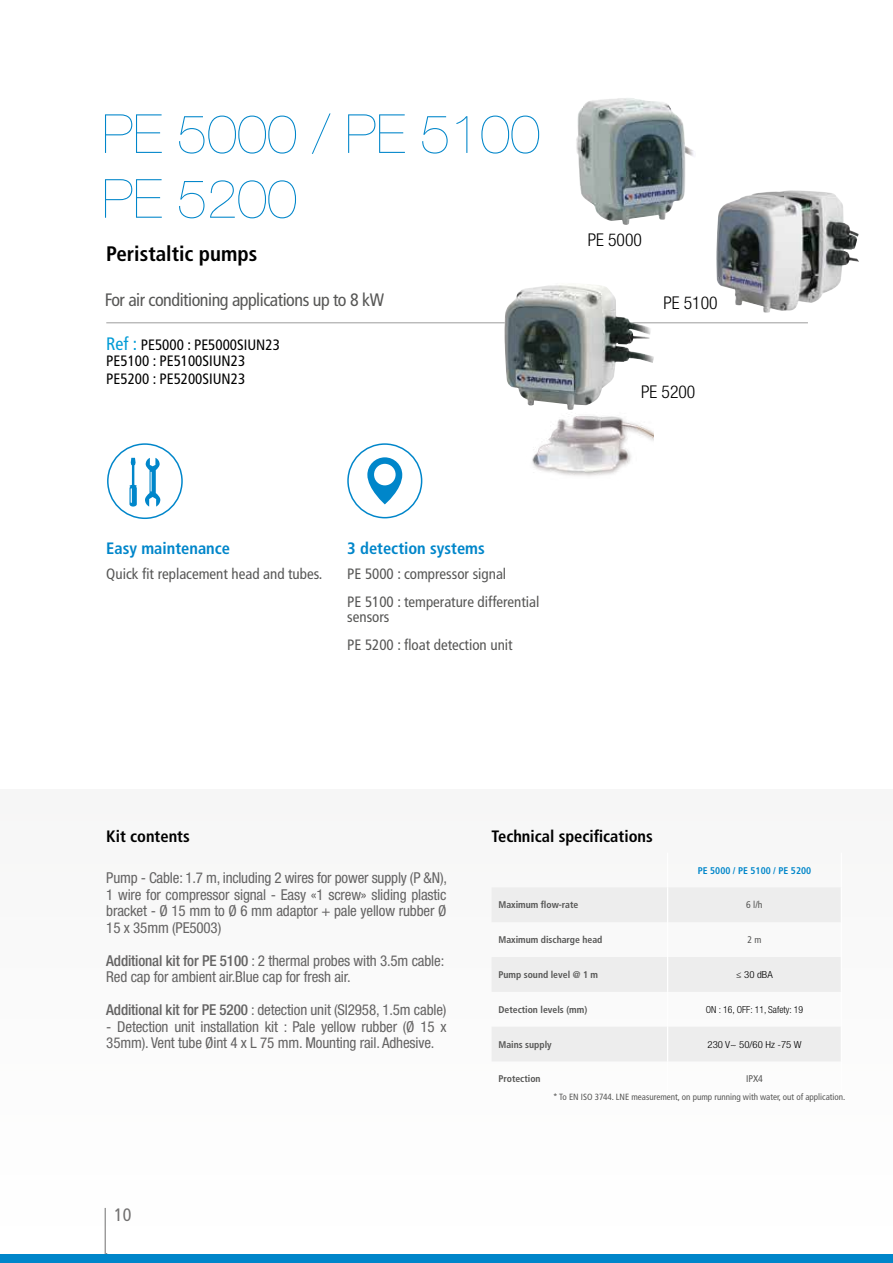
<style>
.page{position:relative;width:893px;height:1263px;background:#fff}
.page>*{position:absolute;margin:0;border:0;box-sizing:border-box;transform-origin:0 0}
.t1{font:200 54px/64.8px "Helvetica Neue LT Std";color:#0086ca}
.t2{font:700 condensed 21px "Frutiger LT Std";color:#000}
.t3{font:condensed 18px "Frutiger LT Std";letter-spacing:-.025em;color:#575756}
.t4{font:condensed 18px "Frutiger LT Std";color:#706f6f}
.t5{font:300 condensed 17.55px "Helvetica Neue LT Std";color:#000}
.t6{font:700 condensed 16.5px "Frutiger LT Std";color:#000}
.t7{font:700 condensed 16.5px "Frutiger LT Std";color:#0086ca}
.t8{font:condensed 15px/16.5px "Helvetica Neue LT Std";letter-spacing:-.01em;color:#646363}
.t9{font:condensed 15px/27.8px "Frutiger LT Std";color:#575756}
.t10{font:condensed 15px/16.5px "Frutiger LT Std";color:#000}
.t11{font:700 condensed 9.75px "Frutiger LT Std";color:#575756}
.t12{font:300 condensed 9.75px "Helvetica Neue LT Std";color:#000;scale:1.11 1}
.t13{font:300 condensed 9.75px "Helvetica Neue LT Std";color:#000}
.t14{font:700 condensed 9.75px "Frutiger LT Std";color:#0086ca}
.t15{font:condensed 9.75px "Frutiger LT Std";color:#575756}
.t16{font:condensed 9px "Frutiger LT Std";color:#575756}
.s1{font-size:18px;color:#009bd6}
.s2{font-weight:500}
</style>
<div class="page">
<hr style="left:106px;top:1220px;width:1px;height:43px;background:#706f6f">
<div style="left:0;top:789px;width:893px;height:463px;background:#fbfbfb"></div>
<hr style="left:106px;top:322px;width:702px;height:1px;background:#9d9d9c">
<img style="left:576px;top:98px;width:118px;height:127px">
<img style="left:716px;top:190px;width:143px;height:123px">
<hr style="left:105px;top:1208px;width:1px;height:55px;background:#706f6f">
<img style="left:532px;top:416px;width:122px;height:60px">
<img style="left:504px;top:284px;width:150px;height:126px">
<div style="left:107px;top:443px;width:76px;height:76px;border:2px solid #0086ca;border-radius:50%"></div>
<svg style="left:145px;top:458px;width:15px;height:49px"></svg>
<svg style="left:129px;top:458px;width:8px;height:49px"></svg>
<div style="left:347px;top:443px;width:75px;height:75px;border:2px solid #0086ca;border-radius:50%"></div>
<svg style="left:367px;top:457px;width:35px;height:47px"></svg>
<div style="left:0;top:1254px;width:893px;height:9px;background:#0086ca"></div>
<svg style="left:492px;top:888px;width:348px;height:173px;fill:#ededed"></svg>
<hr style="left:667px;top:853px;width:1px;height:34px;background:#fff">
<hr style="left:841px;top:853px;width:1px;height:34px;background:#fff">
<hr style="left:667px;top:887px;width:1px;height:35px;background:#fff">
<hr style="left:841px;top:887px;width:1px;height:35px;background:#fff">
<hr style="left:667px;top:922px;width:1px;height:35px;background:#fff">
<hr style="left:841px;top:922px;width:1px;height:35px;background:#fff">
<hr style="left:667px;top:957px;width:1px;height:35px;background:#fff">
<hr style="left:841px;top:957px;width:1px;height:35px;background:#fff">
<hr style="left:667px;top:992px;width:1px;height:35px;background:#fff">
<hr style="left:841px;top:992px;width:1px;height:35px;background:#fff">
<hr style="left:667px;top:1027px;width:1px;height:34px;background:#fff">
<hr style="left:841px;top:1027px;width:1px;height:34px;background:#fff">
<hr style="left:667px;top:1061px;width:1px;height:35px;background:#fff">
<hr style="left:841px;top:1061px;width:1px;height:35px;background:#fff">
<h1 class="t1" style="left:102px;top:101px;width:440px">PE 5000 / PE 5100<br>PE 5200</h1>
<h2 class="t2" style="left:106px;top:242px;width:152px">Peristaltic pumps</h2>
<p class="t3" style="left:105px;top:289px;width:281px">For air conditioning applications up to 8 kW</p>
<p class="t10" style="left:106px;top:336px;width:175px"><span class="s1">Ref :</span> PE5000 : PE5000SIUN23<br>PE5100 : PE5100SIUN23</p>
<p class="t10" style="left:106px;top:371px;width:140px">PE5200 : PE5200SIUN23</p>
<p class="t5" style="left:588px;top:230px;width:56px">PE 5000</p>
<p class="t5" style="left:663px;top:293px;width:56px">PE 5100</p>
<p class="t5" style="left:641px;top:382px;width:56px">PE 5200</p>
<p class="t7" style="left:106px;top:538px;width:125px">Easy maintenance</p>
<p class="t9" style="left:106px;top:560px;width:217px">Quick fit replacement head and tubes.</p>
<p class="t7" style="left:347px;top:538px;width:139px">3 detection systems</p>
<p class="t9" style="left:347px;top:560px;width:194px">PE 5000 : compressor signal<br>PE 5100 : temperature differential</p>
<p class="t9" style="left:347px;top:603px;width:167px">sensors<br>PE 5200 : float detection unit</p>
<p class="t6" style="left:106px;top:826px;width:85px">Kit contents</p>
<p class="t6" style="left:492px;top:826px;width:163px">Technical specifications</p>
<p class="t8" style="left:106px;top:869px;width:342px;text-align:justify">Pump - Cable: 1.7 m, including 2 wires for power supply (P &amp;N), 1 wire for compressor signal - Easy «1 screw» sliding plastic bracket - Ø 15 mm to Ø 6 mm adaptor + pale yellow rubber Ø 15 x 35mm (PE5003)</p>
<p class="t8" style="left:106px;top:952px;width:339px"><span class="s2">Additional kit for PE 5100</span> : 2 thermal probes with 3.5m cable:<br>Red cap for ambient air.Blue cap for fresh air.</p>
<p class="t8" style="left:106px;top:1001px;width:342px"><span class="s2">Additional kit for PE 5200</span> : detection unit (SI2958, 1.5m cable)</p>
<p class="t8" style="left:106px;top:1018px;width:342px">- Detection unit installation kit : Pale yellow rubber (Ø 15 x<br>35mm). Vent tube Øint 4 x L 75 mm. Mounting rail. Adhesive.</p>
<p class="t4" style="left:114px;top:1205px;width:19px">10</p>
<p class="t14" style="left:698px;top:864px;width:115px">PE 5000 / PE 5100 / PE 5200</p>
<p class="t11" style="left:498px;top:899px;width:81px">Maximum flow-rate</p>
<p class="t15" style="left:746px;top:899px;width:18px">6 l/h</p>
<p class="t11" style="left:498px;top:934px;width:106px">Maximum discharge head</p>
<p class="t15" style="left:747px;top:934px;width:15px">2 m</p>
<p class="t11" style="left:498px;top:969px;width:101px">Pump sound level @ 1 m</p>
<p class="t12" style="left:736px;top:969px;width:34px">≤ 30 dBA</p>
<p class="t11" style="left:498px;top:1004px;width:90px">Detection levels (mm)</p>
<p class="t13" style="left:706px;top:1004px;width:99px">ON : 16, OFF: 11, Safety: 19</p>
<p class="t11" style="left:498px;top:1038px;width:55px">Mains supply</p>
<p class="t12" style="left:707px;top:1038px;width:86px">230 V~ 50/60 Hz -75 W</p>
<p class="t11" style="left:498px;top:1073px;width:44px">Protection</p>
<p class="t15" style="left:746px;top:1073px;width:18px">IPX4</p>
<p class="t16" style="left:553px;top:1091px;width:294px">* To EN ISO 3744. LNE measurement, on pump running with water, out of application.</p>
</div>
